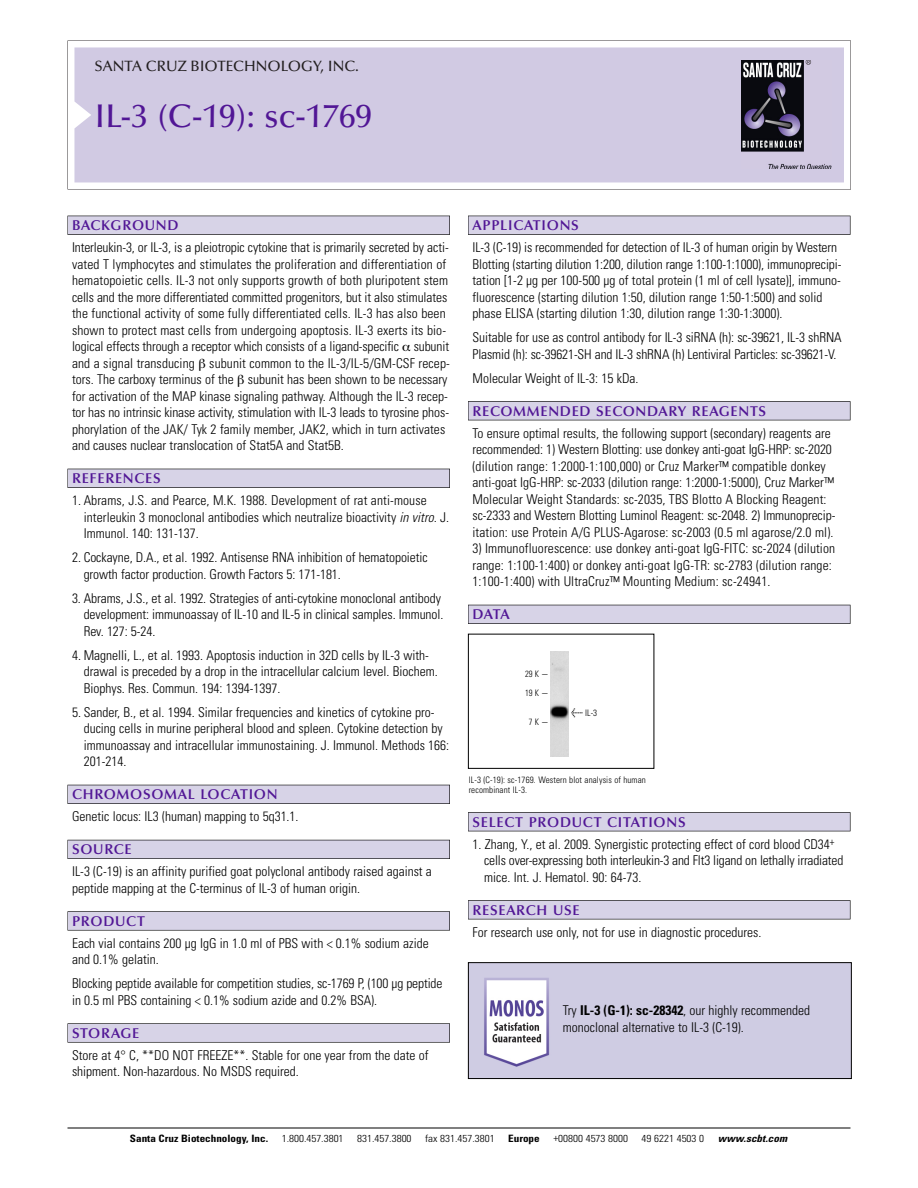
<style>
.page{position:relative;width:918px;height:1188px;background:#fff}
.page>*{position:absolute;margin:0;border:0;box-sizing:border-box;transform-origin:0 0}
.t1{font:500 33px "Optima";color:#511695}
.t2{font:500 15px "Optima";color:#231f20}
.t3{font:600 14.25px "Optima";letter-spacing:.05em;color:#511695}
.t4{font:300 condensed 13.5px/16.5px "Univers";color:#000}
.t5{font:300 condensed 10.2px "Univers";color:#000;scale:1.1 1}
.t6{font:700 condensed 10.2px "Univers";color:#000;scale:1.1 1}
.t7{font:italic 700 condensed 10.2px "Univers";letter-spacing:.005em;color:#000;scale:1.1 1}
.t8{font:300 condensed 9px/10.5px "Univers";letter-spacing:.015em;color:#000}
.t9{font:300 condensed 9px/18.8px "Univers";letter-spacing:.015em;color:#000;scale:.95 1}
.s1{font-style:italic}
.s2{font-family:"Meta Plus";font-weight:400;font-stretch:normal;font-size:10.5px}
.s3{font-weight:700}
</style>
<div class="page">
<svg style="left:68px;top:40px;width:783px;height:149px"></svg>
<div style="left:74px;top:47px;width:770px;height:135px;background:#d1cae3"></div>
<img style="left:741px;top:60px;width:90px;height:108px">
<div style="left:68px;top:216px;width:382px;height:19px;background:#525155"></div>
<div style="left:68px;top:216px;width:381px;height:18px;background:#d7d3e7"></div>
<div style="left:68px;top:469px;width:382px;height:19px;background:#515055"></div>
<div style="left:68px;top:469px;width:381px;height:18px;background:#d7d3e7"></div>
<div style="left:68px;top:785px;width:382px;height:19px;background:#525158"></div>
<div style="left:68px;top:785px;width:381px;height:18px;background:#d7d3e7"></div>
<div style="left:68px;top:840px;width:382px;height:19px;background:#54535a"></div>
<div style="left:68px;top:840px;width:381px;height:18px;background:#d7d3e7"></div>
<svg style="left:68px;top:911px;width:382px;height:20px"></svg>
<div style="left:68px;top:912px;width:381px;height:18px;background:#d7d3e7"></div>
<div style="left:68px;top:1023px;width:382px;height:20px;background:#626263"></div>
<div style="left:68px;top:1024px;width:381px;height:18px;background:#d7d3e7"></div>
<div style="left:468px;top:216px;width:382px;height:19px;background:#525155"></div>
<div style="left:468px;top:216px;width:382px;height:18px;background:#d7d3e7"></div>
<div style="left:468px;top:401px;width:382px;height:19px;background:#525155"></div>
<div style="left:468px;top:402px;width:382px;height:18px;background:#d7d3e7"></div>
<div style="left:468px;top:605px;width:382px;height:19px;background:#525158"></div>
<div style="left:468px;top:605px;width:382px;height:18px;background:#d7d3e7"></div>
<div style="left:468px;top:812px;width:382px;height:19px;background:#525155"></div>
<div style="left:468px;top:813px;width:382px;height:18px;background:#d7d3e7"></div>
<div style="left:468px;top:900px;width:382px;height:19px;background:#545357"></div>
<div style="left:468px;top:901px;width:382px;height:18px;background:#d7d3e7"></div>
<hr style="left:68px;top:1128px;width:782px;height:1px;background:#000">
<div style="left:468px;top:634px;width:186px;height:135px;border:1px solid #000"></div>
<img style="left:550px;top:652px;width:18px;height:105px">
<img style="left:470px;top:964px;width:380px;height:113px">
<div style="left:468px;top:962px;width:384px;height:117px;border:1px solid #000"></div>
<p class="t2" style="left:94px;top:61px;width:266px">SANTA CRUZ BIOTECHNOLOGY, INC.</p>
<h1 class="t1" style="left:94px;top:103px;width:279px">IL-3 (C-19): sc-1769</h1>
<p class="t3" style="left:72px;top:219px;width:108px">BACKGROUND</p>
<p class="t4" style="left:72px;top:240px;width:379px">Interleukin-3, or IL-3, is a pleiotropic cytokine that is primarily secreted by acti&shy;vated T lymphocytes and stimulates the proliferation and differentiation of hematopoietic cells. IL-3 not only supports growth of both pluripotent stem cells and the more differentiated committed progenitors, but it also stimulates the functional activity of some fully differentiated cells. IL-3 has also been shown to protect mast cells from undergoing apoptosis. IL-3 exerts its bio&shy;logical effects through a receptor which consists of a ligand-specific subunit and a signal transducing subunit common to the IL-3/IL-5/GM-CSF recep&shy;tors. The carboxy terminus of the subunit has been shown to be necessary for activation of the MAP kinase signaling pathway. Although the IL-3 recep&shy;tor has no intrinsic kinase activity, stimulation with IL-3 leads to tyrosine phos&shy;phorylation of the JAK/ Tyk 2 family member, JAK2, which in turn activates and causes nuclear translocation of Stat5A and Stat5B.</p>
<p class="t3" style="left:72px;top:473px;width:90px">REFERENCES</p>
<p class="t4" style="left:84px;top:493px;width:367px;text-indent:-12px">1. Abrams, J.S. and Pearce, M.K. 1988. Development of rat anti-mouse interleukin 3 monoclonal antibodies which neutralize bioactivity <span class="s1">in vitro.</span> J.<br>Immunol. 140: 131-137.</p>
<p class="t4" style="left:84px;top:550px;width:346px;text-indent:-12px">2. Cockayne, D.A., et al. 1992. Antisense RNA inhibition of hematopoietic growth factor production. Growth Factors 5: 171-181.</p>
<p class="t4" style="left:84px;top:591px;width:361px;text-indent:-12px">3. Abrams, J.S., et al. 1992. Strategies of anti-cytokine monoclonal antibody development: immunoassay of IL-10 and IL-5 in clinical samples. Immunol.<br>Rev. 127: 5-24.</p>
<p class="t4" style="left:84px;top:648px;width:355px;text-indent:-12px">4. Magnelli, L., et al. 1993. Apoptosis induction in 32D cells by IL-3 with&shy;drawal is preceded by a drop in the intracellular calcium level. Biochem.<br>Biophys. Res. Commun. 194: 1394-1397.</p>
<p class="t4" style="left:84px;top:705px;width:367px;text-indent:-12px">5. Sander, B., et al. 1994. Similar frequencies and kinetics of cytokine pro&shy;ducing cells in murine peripheral blood and spleen. Cytokine detection by immunoassay and intracellular immunostaining. J. Immunol. Methods 166:<br>201-214.</p>
<p class="t3" style="left:72px;top:789px;width:207px">CHROMOSOMAL LOCATION</p>
<p class="t4" style="left:72px;top:809px;width:228px">Genetic locus: IL3 (human) mapping to 5q31.1.</p>
<p class="t3" style="left:72px;top:844px;width:61px">SOURCE</p>
<p class="t4" style="left:72px;top:864px;width:361px">IL-3 (C-19) is an affinity purified goat polyclonal antibody raised against a peptide mapping at the C-terminus of IL-3 of human origin.</p>
<p class="t3" style="left:72px;top:915px;width:74px">PRODUCT</p>
<p class="t4" style="left:72px;top:936px;width:358px">Each vial contains 200 µg IgG in 1.0 ml of PBS with &lt; 0.1% sodium azide and 0.1% gelatin.</p>
<p class="t4" style="left:72px;top:976px;width:372px">Blocking peptide available for competition studies, sc-1769 P, (100 µg peptide in 0.5 ml PBS containing &lt; 0.1% sodium azide and 0.2% BSA).</p>
<p class="t3" style="left:72px;top:1027px;width:69px">STORAGE</p>
<p class="t4" style="left:72px;top:1048px;width:358px">Store at 4° C, **DO NOT FREEZE**. Stable for one year from the date of shipment. Non-hazardous. No MSDS required.</p>
<p class="t3" style="left:473px;top:219px;width:108px">APPLICATIONS</p>
<p class="t4" style="left:473px;top:240px;width:370px">IL-3 (C-19) is recommended for detection of IL-3 of human origin by Western Blotting (starting dilution 1:200, dilution range 1:100-1:1000), immunoprecipi&shy;tation [1-2 µg per 100-500 µg of total protein (1 ml of cell lysate)], immuno&shy;fluorescence (starting dilution 1:50, dilution range 1:50-1:500) and solid phase ELISA (starting dilution 1:30, dilution range 1:30-1:3000).</p>
<p class="t4" style="left:473px;top:330px;width:371px">Suitable for use as control antibody for IL-3 siRNA (h): sc-39621, IL-3 shRNA<br>Plasmid (h): sc-39621-SH and IL-3 shRNA (h) Lentiviral Particles: sc-39621-V.</p>
<p class="t4" style="left:473px;top:371px;width:168px">Molecular Weight of IL-3: 15 kDa.</p>
<p class="t3" style="left:473px;top:405px;width:295px">RECOMMENDED SECONDARY REAGENTS</p>
<p class="t4" style="left:473px;top:426px;width:364px">To ensure optimal results, the following support (secondary) reagents are recommended: 1) Western Blotting: use donkey anti-goat IgG-HRP: sc-2020 (dilution range: 1:2000-1:100,000) or Cruz Marker™ compatible donkey anti-goat IgG-HRP: sc-2033 (dilution range: 1:2000-1:5000), Cruz Marker™ Molecular Weight Standards: sc-2035, TBS Blotto A Blocking Reagent: sc-2333 and Western Blotting Luminol Reagent: sc-2048. 2) Immunoprecip&shy;itation: use Protein A/G PLUS-Agarose: sc-2003 (0.5 ml agarose/2.0 ml).</p>
<p class="t4" style="left:473px;top:541px;width:364px">3) Immunofluorescence: use donkey anti-goat IgG-FITC: sc-2024 (dilution range: 1:100-1:400) or donkey anti-goat IgG-TR: sc-2783 (dilution range:<br>1:100-1:400) with UltraCruz™ Mounting Medium: sc-24941.</p>
<p class="t3" style="left:473px;top:609px;width:39px">DATA</p>
<p class="t9" style="left:525px;top:666px;width:26px">29K-<br>19K-</p>
<p class="t9" style="left:529px;top:713px;width:22px">7K-</p>
<p class="t8" style="left:571px;top:708px;width:27px"><span class="s2">&lt;</span> IL-3</p>
<p class="t8" style="left:469px;top:775px;width:179px">IL-3 (C-19): sc-1769. Western blot analysis of human recombinant IL-3.</p>
<p class="t3" style="left:473px;top:816px;width:215px">SELECT PRODUCT CITATIONS</p>
<p class="t4" style="left:484px;top:837px;width:361px;text-indent:-12px">1. Zhang, Y., et al. 2009. Synergistic protecting effect of cord blood CD34<sup>+ </sup>cells over-expressing both interleukin-3 and Flt3 ligand on lethally irradiated mice. Int. J. Hematol. 90: 64-73.</p>
<p class="t3" style="left:473px;top:904px;width:109px">RESEARCH USE</p>
<p class="t4" style="left:473px;top:925px;width:290px">For research use only, not for use in diagnostic procedures.</p>
<p class="t4" style="left:563px;top:1003px;width:249px">Try <span class="s3">IL-3 (G-1): sc-28342</span>, our highly recommended monoclonal alternative to IL-3 (C-19).</p>
<p class="t6" style="left:130px;top:1135px;width:127px">Santa Cruz Biotechnology, Inc.</p>
<p class="t5" style="left:282px;top:1135px;width:58px">1.800.457.3801</p>
<p class="t5" style="left:357px;top:1135px;width:51px">831.457.3800</p>
<p class="t5" style="left:425px;top:1135px;width:65px">fax 831.457.3801</p>
<p class="t6" style="left:508px;top:1135px;width:30px">Europe</p>
<p class="t5" style="left:553px;top:1135px;width:69px">+00800 4573 8000</p>
<p class="t5" style="left:642px;top:1135px;width:58px">49 6221 4503 0</p>
<p class="t7" style="left:718px;top:1135px;width:64px">www.scbt.com</p>
</div>
